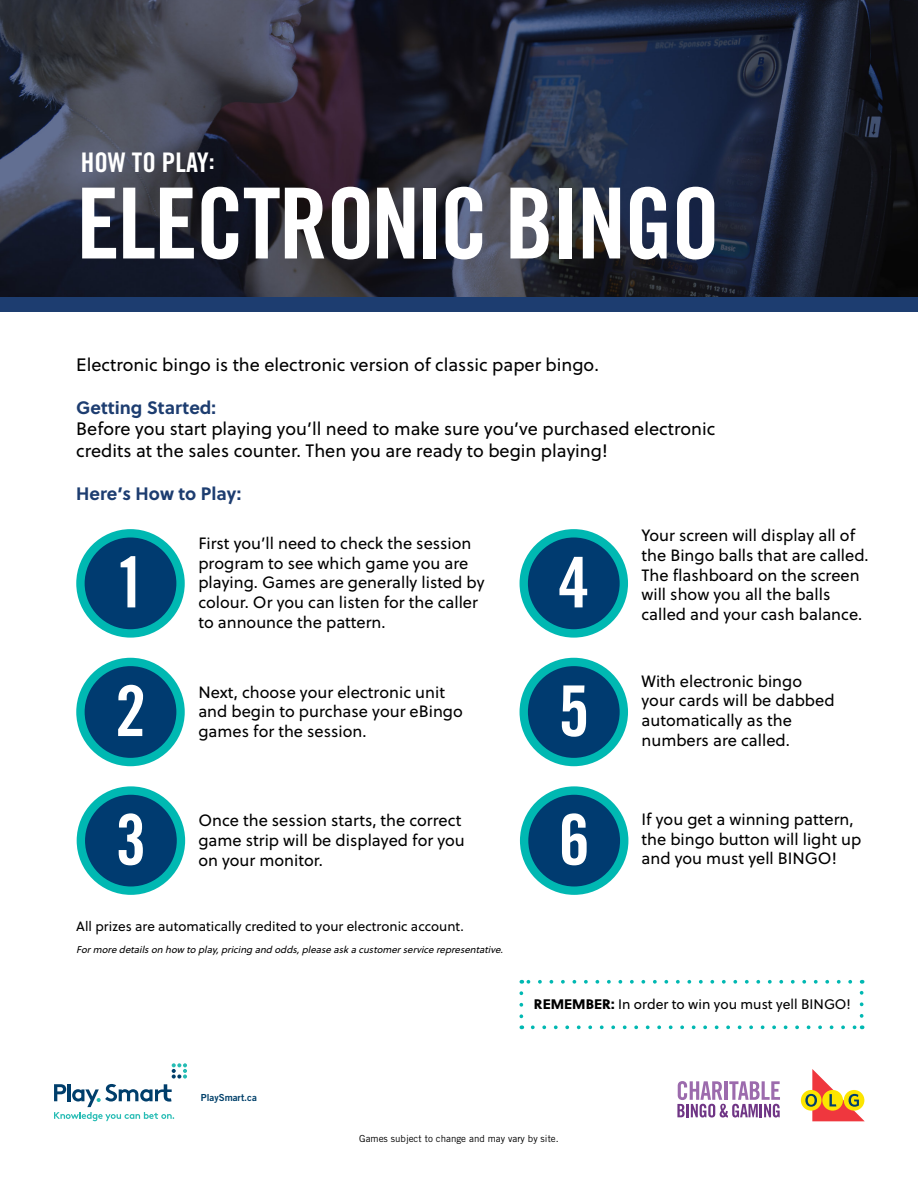
<style>
.page{position:relative;width:918px;height:1188px;background:#fff}
.page>*{position:absolute;margin:0;border:0;box-sizing:border-box;transform-origin:0 0}
.t1{font:98.1px "Trade Gothic LT Std Bd Cn 20";letter-spacing:-.02em;color:#fff}
.Numbers_Alt_1{font:70.05px "Trade Gothic LT Std Bd Cn 20";color:#fff}
.Pre-Header{font:27px "Trade Gothic LT Std Bd Cn 20";color:#fff}
.Body_Copy{font:18px/21.6px "Soleil";color:#000}
.Subhead{font:700 18px "Soleil";color:#1d3d70}
.List{font:16.35px/19.6px "Soleil";color:#000}
.Callout{font:13.8px "Soleil";color:#000}
.Legal_Alt{font:13.5px "Soleil";color:#000}
.Legal_Italics{font:italic 9.75px "Soleil";color:#000}
.Legal{font:9.75px "Trade Gothic LT Std";color:#000}
.Weblink{font:9.75px "Trade Gothic LT Std Bd 2";color:#00406a}
.s1{font-family:"Soleil Xb"}
</style>
<div class="page">
<img style="left:0;top:0;width:918px;height:298px">
<div style="left:80px;top:533px;width:101px;height:100px;background:#003b70;border-radius:50%"></div>
<div style="left:76px;top:529px;width:109px;height:109px;border:8px solid #00b8b2;border-radius:50%"></div>
<div style="left:80px;top:662px;width:101px;height:100px;background:#003b70;border-radius:50%"></div>
<div style="left:76px;top:658px;width:109px;height:108px;border:8px solid #00b8b2;border-radius:50%"></div>
<div style="left:81px;top:791px;width:100px;height:100px;background:#003b70;border-radius:50%"></div>
<div style="left:77px;top:786px;width:108px;height:109px;border:8px solid #00b8b2;border-radius:50%"></div>
<div style="left:524px;top:533px;width:100px;height:100px;background:#003b70;border-radius:50%"></div>
<div style="left:520px;top:529px;width:108px;height:109px;border:8px solid #00b8b2;border-radius:50%"></div>
<div style="left:524px;top:662px;width:100px;height:100px;background:#003b70;border-radius:50%"></div>
<div style="left:520px;top:658px;width:108px;height:108px;border:8px solid #00b8b2;border-radius:50%"></div>
<div style="left:524px;top:791px;width:100px;height:100px;background:#003b70;border-radius:50%"></div>
<div style="left:520px;top:786px;width:108px;height:109px;border:8px solid #00b8b2;border-radius:50%"></div>
<svg style="left:533px;top:1025px;width:323px;height:4px"></svg>
<svg style="left:519px;top:993px;width:4px;height:36px"></svg>
<svg style="left:860px;top:980px;width:4px;height:36px"></svg>
<svg style="left:521px;top:980px;width:329px;height:4px"></svg>
<div style="left:0;top:298px;width:918px;height:14px;background:#1d3d70"></div>
<svg style="left:54px;top:1063px;width:133px;height:58px"></svg>
<svg style="left:677px;top:1081px;width:103px;height:37px"></svg>
<div style="left:801px;top:1090px;width:21px;height:21px;background:#fce500;border-radius:50%"></div>
<svg style="left:805px;top:1069px;width:60px;height:52px"></svg>
<p class="Pre-Header" style="left:81px;top:146px;width:135px">HOW TO PLAY:</p>
<h1 class="t1" style="left:76px;top:164px;width:645px">ELECTRONIC BINGO</h1>
<p class="Body_Copy" style="left:76px;top:353px;width:524px">Electronic bingo is the electronic version of classic paper bingo.</p>
<p class="Subhead" style="left:76px;top:394px;width:141px">Getting Started:</p>
<p class="Body_Copy" style="left:76px;top:418px;width:641px">Before you start playing you’ll need to make sure you’ve purchased electronic credits at the sales counter. Then you are ready to begin playing!</p>
<p class="Subhead" style="left:76px;top:480px;width:166px">Here’s How to Play:</p>
<p class="Numbers_Alt_1" style="left:115px;top:540px;width:33px">1</p>
<p class="List" style="left:198px;top:533px;width:288px">First you’ll need to check the session program to see which game you are playing. Games are generally listed by colour. Or you can listen for the caller to announce the pattern.</p>
<p class="Numbers_Alt_1" style="left:115px;top:669px;width:33px">2</p>
<p class="List" style="left:198px;top:682px;width:266px">Next, choose your electronic unit and begin to purchase your eBingo games for the session.</p>
<p class="Numbers_Alt_1" style="left:115px;top:797px;width:33px">3</p>
<p class="List" style="left:198px;top:810px;width:268px">Once the session starts, the correct game strip will be displayed for you on your monitor.</p>
<p class="Legal_Alt" style="left:76px;top:916px;width:389px">All prizes are automatically credited to your electronic account.</p>
<p class="Legal_Italics" style="left:76px;top:943px;width:431px">Formore detailson how to play,pricing and odds,please askacustomerservice representative.</p>
<p class="Numbers_Alt_1" style="left:558px;top:540px;width:33px">4</p>
<p class="List" style="left:642px;top:525px;width:215px">Your screen will display all of</p>
<p class="List" style="left:642px;top:545px;width:229px">the Bingo balls that are called.<br>The flashboard on the screen will show you all the balls called and your cash balance.</p>
<p class="Numbers_Alt_1" style="left:558px;top:669px;width:33px">5</p>
<p class="List" style="left:642px;top:671px;width:195px">With electronic bingo your cards will be dabbed automatically as the numbers are called.</p>
<p class="Numbers_Alt_1" style="left:559px;top:797px;width:33px">6</p>
<p class="List" style="left:642px;top:809px;width:221px">If you get a winning pattern, the bingo button will light up and you must yell BINGO!</p>
<p class="Callout" style="left:534px;top:994px;width:319px"><span class="s1">REMEMBER:</span> In order to win you must yell BINGO!</p>
<p class="Weblink" style="left:201px;top:1092px;width:58px">PlaySmart.ca</p>
<p class="Legal" style="left:359px;top:1132px;width:201px">Games subject to change and may vary by site.</p>
</div>
